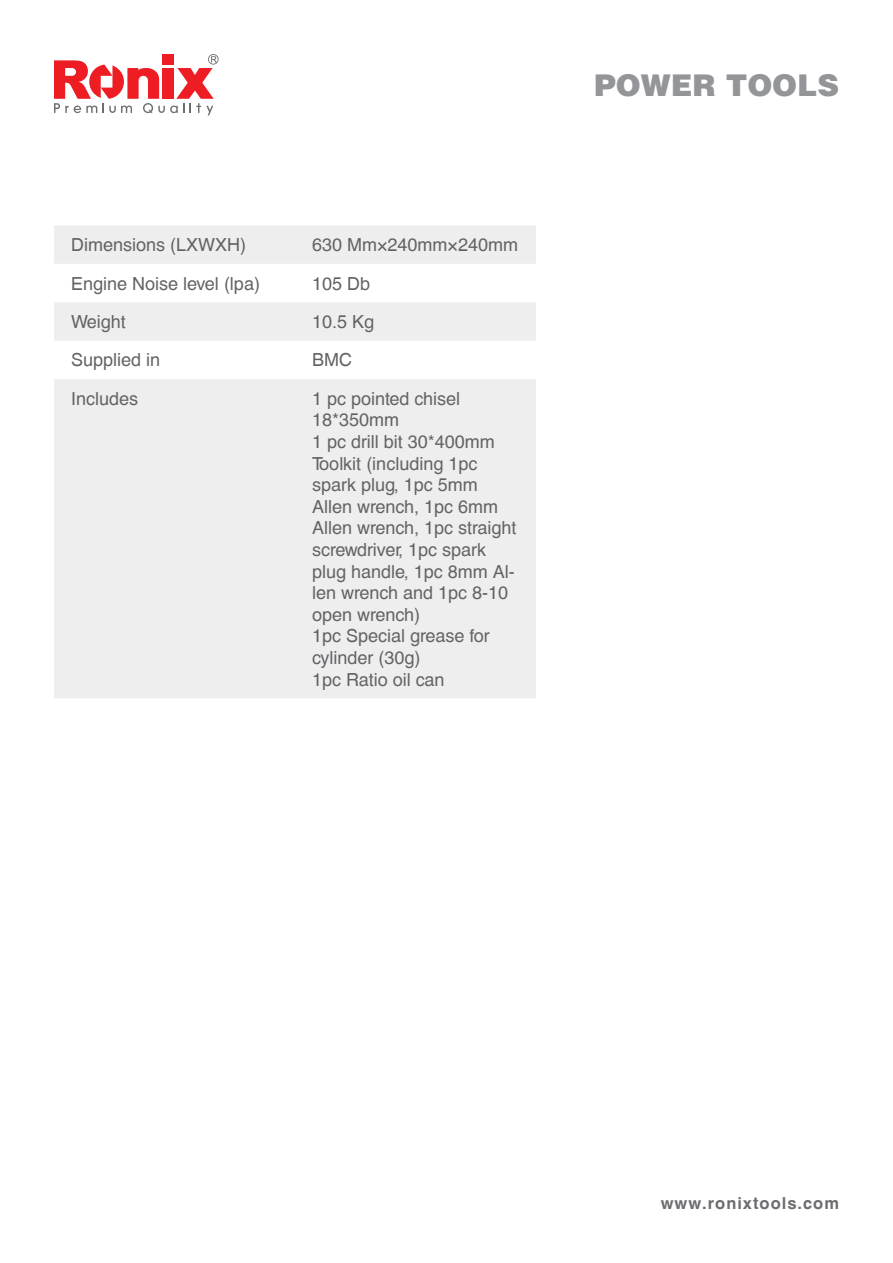
<style>
.page{position:relative;width:893px;height:1263px;background:#fff}
.page>*{position:absolute;margin:0;border:0;box-sizing:border-box;transform-origin:0 0}
.t1{font:900 30px "Helvetica LT";color:#939598}
.t2{font:18px/21.6px "Helvetica CE";color:#636366}
.t3{font:700 16.5px "Helvetica CE";letter-spacing:.06em;color:#6c6d70}
</style>
<div class="page">
<svg style="left:54px;top:54px;width:165px;height:61px"></svg>
<div style="left:163px;top:54px;width:11px;height:11px;background:#ee1d23"></div>
<svg style="left:54px;top:225px;width:482px;height:473px;fill:#eeeeef"></svg>
<p class="t2" style="left:71px;top:234px;width:177px">Dimensions (LXWXH)</p>
<p class="t2" style="left:312px;top:234px;width:208px">630 Mm×240mm×240mm</p>
<p class="t2" style="left:71px;top:273px;width:190px">Engine Noise level (lpa)</p>
<p class="t2" style="left:312px;top:273px;width:60px">105 Db</p>
<p class="t2" style="left:71px;top:311px;width:56px">Weight</p>
<p class="t2" style="left:312px;top:311px;width:64px">10.5 Kg</p>
<p class="t2" style="left:71px;top:349px;width:91px">Supplied in</p>
<p class="t2" style="left:312px;top:349px;width:41px">BMC</p>
<p class="t2" style="left:71px;top:388px;width:69px">Includes</p>
<p class="t2" style="left:312px;top:388px;width:206px">1 pc pointed chisel<br>18*350mm<br>1 pc drill bit 30*400mm<br>Toolkit (including 1pc spark plug, 1pc 5mm<br>Allen wrench, 1pc 6mm<br>Allen wrench, 1pc straight screwdriver, 1pc spark plug handle, 1pc 8mm Al&shy;len wrench and 1pc 8-10 open wrench)<br>1pc Special grease for cylinder (30g)<br>1pc Ratio oil can</p>
<h1 class="t1" style="left:594px;top:65px;width:246px">POWER TOOLS</h1>
<p class="t3" style="left:661px;top:1193px;width:180px">www.ronixtools.com</p>
</div>
